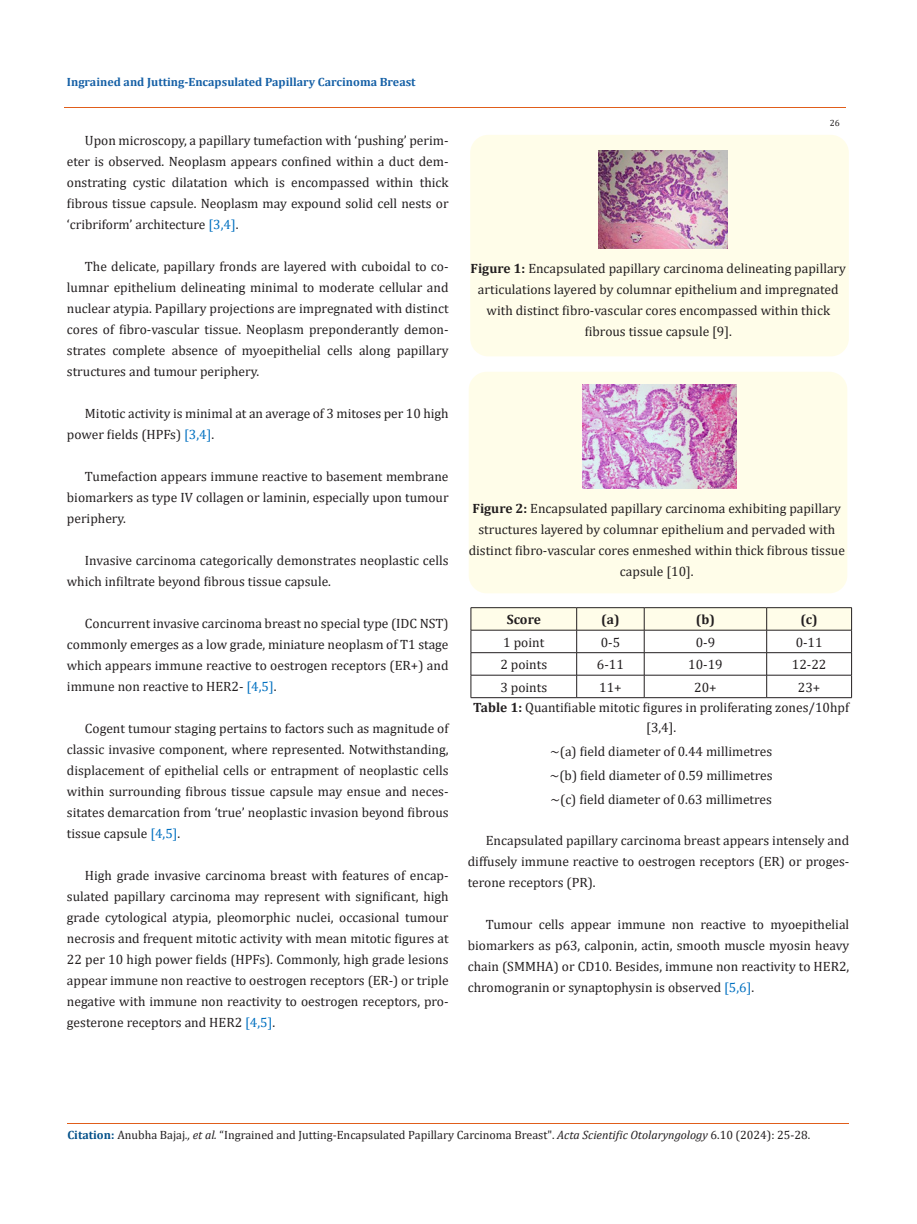
<style>
.page{position:relative;width:917px;height:1224px;background:#fff}
.page>*{position:absolute;margin:0;border:0;box-sizing:border-box;transform-origin:0 0}
.t1{font:13.5px/21px "Cambria";color:#231f20;text-align:justify}
.t2{font:700 13.5px "Cambria";letter-spacing:-.005em;color:#231f20}
.t3{font:12px "Cambria";color:#231f20}
.t4{font:700 12px "Cambria";color:#1560a6}
.t5{font:9px "Cambria";color:#231f20}
.s1{color:#0070c0}
.s2{font-weight:700}
.s3{font-weight:700;color:#035089}
.s4{font-style:italic}
</style>
<div class="page">
<div style="left:470px;top:135px;width:378px;height:221px;background:#fffde9;border-radius:18px"></div>
<img style="left:598px;top:151px;width:129px;height:98px">
<div style="left:468px;top:372px;width:379px;height:221px;background:#fffde9;border-radius:18px"></div>
<img style="left:582px;top:385px;width:155px;height:104px">
<hr style="left:470px;top:607px;width:106px;height:1px;background:#231f20">
<hr style="left:576px;top:607px;width:68px;height:1px;background:#231f20">
<hr style="left:644px;top:607px;width:122px;height:1px;background:#231f20">
<hr style="left:766px;top:607px;width:85px;height:1px;background:#231f20">
<svg style="left:470px;top:608px;width:382px;height:90px"></svg>
<hr style="left:470px;top:697px;width:106px;height:1px;background:#231f20">
<hr style="left:576px;top:697px;width:68px;height:1px;background:#231f20">
<hr style="left:644px;top:697px;width:122px;height:1px;background:#231f20">
<hr style="left:766px;top:697px;width:85px;height:1px;background:#231f20">
<hr style="left:64px;top:108px;width:781px;height:1px;background:#e05d1a">
<hr style="left:67px;top:1123px;width:782px;height:1px;background:#e05d1a">
<p class="t4" style="left:67px;top:73px;width:350px">Ingrained and Jutting-Encapsulated Papillary Carcinoma Breast</p>
<p class="t1" style="left:67px;top:130px;width:383px;text-indent:18px">Upon microscopy, a papillary tumefaction with ‘pushing’ perim&shy;eter is observed. Neoplasm appears confined within a duct dem&shy;onstrating cystic dilatation which is encompassed within thick fibrous tissue capsule. Neoplasm may expound solid cell nests or ‘cribriform’ architecture <span class="s1">[3,4]</span>.</p>
<p class="t1" style="left:67px;top:256px;width:383px;text-indent:18px">The delicate, papillary fronds are layered with cuboidal to co&shy;lumnar epithelium delineating minimal to moderate cellular and nuclear atypia. Papillary projections are impregnated with distinct cores of fibro-vascular tissue. Neoplasm preponderantly demon&shy;strates complete absence of myoepithelial cells along papillary structures and tumour periphery.</p>
<p class="t1" style="left:67px;top:403px;width:383px;text-indent:18px">Mitotic activity is minimal at an average of 3 mitoses per 10 high power fields (HPFs) <span class="s1">[3,4]</span>.</p>
<p class="t1" style="left:67px;top:466px;width:383px;text-indent:18px">Tumefaction appears immune reactive to basement membrane biomarkers as type IV collagen or laminin, especially upon tumour periphery.</p>
<p class="t1" style="left:67px;top:550px;width:383px;text-indent:18px">Invasive carcinoma categorically demonstrates neoplastic cells which infiltrate beyond fibrous tissue capsule.</p>
<p class="t1" style="left:67px;top:613px;width:383px;text-indent:18px">Concurrent invasive carcinoma breast no special type (IDC NST) commonly emerges as a low grade, miniature neoplasm of T1 stage which appears immune reactive to oestrogen receptors (ER+) and immune non reactive to HER2- <span class="s1">[4,5]</span>.</p>
<p class="t1" style="left:67px;top:718px;width:383px;text-indent:18px">Cogent tumour staging pertains to factors such as magnitude of classic invasive component, where represented. Notwithstanding, displacement of epithelial cells or entrapment of neoplastic cells within surrounding fibrous tissue capsule may ensue and neces&shy;sitates demarcation from ‘true’ neoplastic invasion beyond fibrous tissue capsule <span class="s1">[4,5]</span>.</p>
<p class="t1" style="left:67px;top:865px;width:383px;text-indent:18px">High grade invasive carcinoma breast with features of encap&shy;sulated papillary carcinoma may represent with significant, high grade cytological atypia, pleomorphic nuclei, occasional tumour necrosis and frequent mitotic activity with mean mitotic figures at 22 per 10 high power fields (HPFs). Commonly, high grade lesions appear immune non reactive to oestrogen receptors (ER-) or triple negative with immune non reactivity to oestrogen receptors, pro&shy;gesterone receptors and HER2 <span class="s1">[4,5]</span>.</p>
<p class="t5" style="left:829px;top:118px;width:11px">26</p>
<p class="t1" style="left:470px;top:258px;width:377px;text-align:center"><span class="s2">Figure 1:</span> Encapsulated papillary carcinoma delineating papillary articulations layered by columnar epithelium and impregnated with distinct fibro-vascular cores encompassed within thick fibrous tissue capsule [9].</p>
<p class="t1" style="left:468px;top:498px;width:378px;text-align:center"><span class="s2">Figure 2:</span> Encapsulated papillary carcinoma exhibiting papillary structures layered by columnar epithelium and pervaded with distinct fibro-vascular cores enmeshed within thick fibrous tissue capsule [10].</p>
<p class="t2" style="left:506px;top:610px;width:36px">Score</p>
<p class="t2" style="left:601px;top:610px;width:20px">(a)</p>
<p class="t2" style="left:696px;top:610px;width:20px">(b)</p>
<p class="t2" style="left:800px;top:610px;width:19px">(c)</p>
<p class="t1" style="left:503px;top:632px;width:42px">1 point</p>
<p class="t1" style="left:600px;top:632px;width:21px">0-5</p>
<p class="t1" style="left:695px;top:632px;width:21px">0-9</p>
<p class="t1" style="left:795px;top:632px;width:28px">0-11</p>
<p class="t1" style="left:500px;top:654px;width:48px">2 points</p>
<p class="t1" style="left:597px;top:654px;width:28px">6-11</p>
<p class="t1" style="left:688px;top:654px;width:36px">10-19</p>
<p class="t1" style="left:792px;top:654px;width:36px">12-22</p>
<p class="t1" style="left:500px;top:677px;width:48px">3 points</p>
<p class="t1" style="left:599px;top:677px;width:24px">11+</p>
<p class="t1" style="left:694px;top:677px;width:24px">20+</p>
<p class="t1" style="left:797px;top:677px;width:24px">23+</p>
<p class="t1" style="left:473px;top:697px;width:377px;line-height:20.2px;text-align:center"><span class="s2">Table 1:</span> Quantifiable mitotic figures in proliferating zones/10hpf [3,4].</p>
<p class="t1" style="left:550px;top:741px;width:223px">~(a) field diameter of 0.44 millimetres</p>
<p class="t1" style="left:550px;top:765px;width:224px">~(b) field diameter of 0.59 millimetres</p>
<p class="t1" style="left:550px;top:789px;width:223px">~(c) field diameter of 0.63 millimetres</p>
<p class="t1" style="left:468px;top:830px;width:383px;text-indent:18px">Encapsulated papillary carcinoma breast appears intensely and diffusely immune reactive to oestrogen receptors (ER) or proges&shy;terone receptors (PR).</p>
<p class="t1" style="left:468px;top:914px;width:383px;text-indent:18px">Tumour cells appear immune non reactive to myoepithelial biomarkers as p63, calponin, actin, smooth muscle myosin heavy chain (SMMHA) or CD10. Besides, immune non reactivity to HER2, chromogranin or synaptophysin is observed <span class="s1">[5,6]</span>.</p>
<p class="t3" style="left:67px;top:1127px;width:744px"><span class="s3">Citation:</span> Anubha Bajaj<span class="s4">., et al.</span> “Ingrained and Jutting-Encapsulated Papillary Carcinoma Breast". <span class="s4">Acta Scientific Otolaryngology</span> 6.10 (2024): 25-28.</p>
</div>
